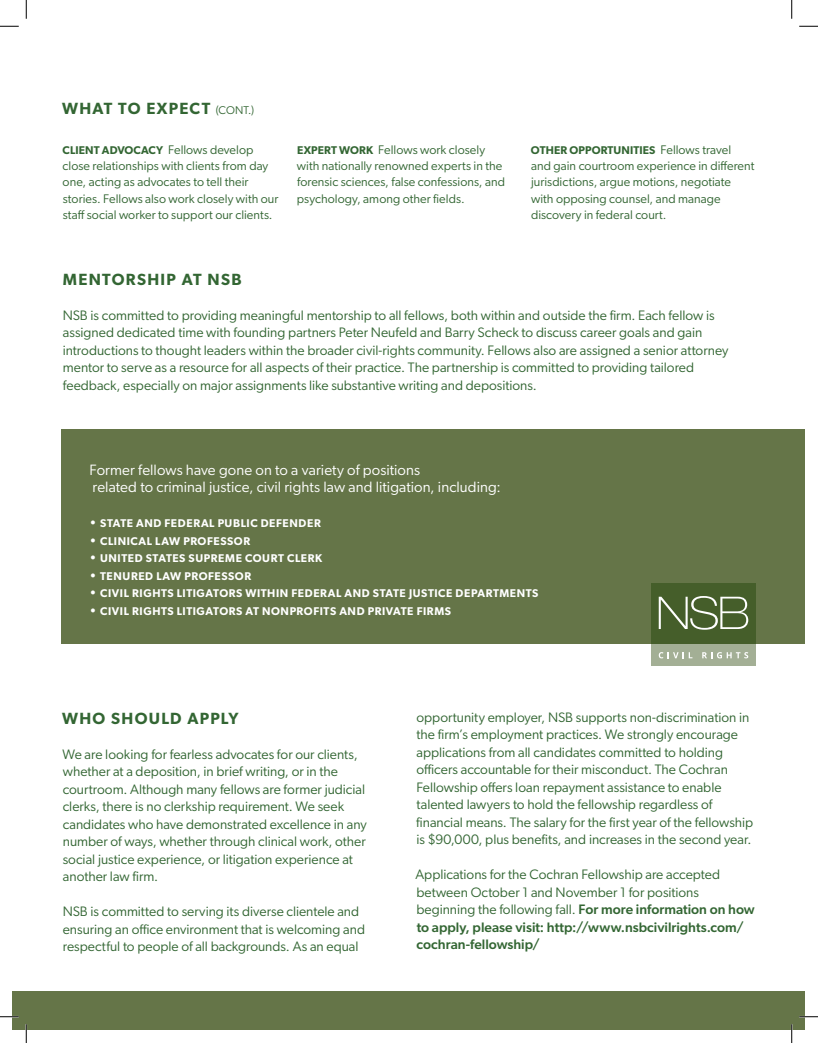
<style>
.page{position:relative;width:818px;height:1043px;background:#fff}
.page>*{position:absolute;margin:0;border:0;box-sizing:border-box;transform-origin:0 0}
.t1{font:600 16.25px "Gibson";letter-spacing:.08em;color:#363}
.t2{font:15px/17.5px "Gibson";letter-spacing:.005em;color:#fff}
.t3{font:13.75px/17.5px "Gibson";color:#363}
.t4{font:12.5px/16.2px "Gibson";letter-spacing:.005em;color:#363}
.t5{font:600 11.25px "Gibson";letter-spacing:.05em;color:#fff}
.t6{font:600 11.25px "Gibson";letter-spacing:.01em;color:#363}
.s1{font-weight:400;font-size:11.25px}
.s2{font-weight:400;font-size:12.5px}
.s3{font-weight:600;font-size:11.25px}
.s4{font-weight:500;font-size:12.5px}
.s5{font-weight:500}
</style>
<div class="page">
<div style="left:61px;top:429px;width:744px;height:214px;background:#657548"></div>
<div style="left:13px;top:991px;width:792px;height:39px;background:#657548"></div>
<div style="left:651px;top:643px;width:104px;height:23px;background:#a3af95"></div>
<div style="left:651px;top:583px;width:104px;height:60px;background:#455e2a"></div>
<svg style="left:658px;top:652px;width:34px;height:6px"></svg>
<svg style="left:702px;top:652px;width:46px;height:6px"></svg>
<svg style="left:658px;top:596px;width:90px;height:33px"></svg>
<svg style="left:0;top:25px;width:19px;height:2px"></svg>
<svg style="left:799px;top:25px;width:19px;height:2px"></svg>
<svg style="left:0;top:1015px;width:19px;height:2px"></svg>
<svg style="left:799px;top:1016px;width:19px;height:1px"></svg>
<svg style="left:25px;top:0;width:2px;height:19px"></svg>
<svg style="left:25px;top:1024px;width:2px;height:18px"></svg>
<svg style="left:791px;top:0;width:1px;height:19px"></svg>
<svg style="left:791px;top:1024px;width:1px;height:18px"></svg>
<p class="t1" style="left:62px;top:99px;width:193px">WHAT TO EXPECT <span class="s1">(CONT.)</span></p>
<p class="t6" style="left:63px;top:143px;width:192px">CLIENT ADVOCACY <span class="s2">Fellows develop</span></p>
<p class="t4" style="left:63px;top:158px;width:217px">close relationships with clients from day one, acting as advocates to tell their stories. Fellows also work closely with our staff social worker to support our clients.</p>
<p class="t4" style="left:297px;top:141px;width:210px"><span class="s3">EXPERT WORK</span> Fellows work closely with nationally renowned experts in the forensic sciences, false confessions, and psychology, among other fields.</p>
<p class="t6" style="left:531px;top:143px;width:202px">OTHER OPPORTUNITIES <span class="s2">Fellows travel</span></p>
<p class="t4" style="left:531px;top:158px;width:225px">and gain courtroom experience in different jurisdictions, argue motions, negotiate with opposing counsel, and manage discovery in federal court.</p>
<p class="t1" style="left:63px;top:269px;width:180px">MENTORSHIP AT NSB</p>
<p class="t3" style="left:63px;top:306px;width:667px">NSB is committed to providing meaningful mentorship to all fellows, both within and outside the firm. Each fellow is assigned dedicated time with founding partners Peter Neufeld and Barry Scheck to discuss career goals and gain introductions to thought leaders within the broader civil-rights community. Fellows also are assigned a senior attorney mentor to serve as a resource for all aspects of their practice. The partnership is committed to providing tailored feedback, especially on major assignments like substantive writing and depositions.</p>
<p class="t2" style="left:89px;top:461px;width:412px">Former fellows have gone on to a variety of positions<br>related to criminal justice, civil rights law and litigation, including:</p>
<p class="t5" style="left:89px;top:517px;width:233px"><span class="s4">•</span> STATE AND FEDERAL PUBLIC DEFENDER</p>
<p class="t5" style="left:89px;top:534px;width:162px"><span class="s4">•</span> CLINICAL LAW PROFESSOR</p>
<p class="t5" style="left:89px;top:552px;width:234px"><span class="s4">•</span> UNITED STATES SUPREME COURT CLERK</p>
<p class="t5" style="left:89px;top:569px;width:163px"><span class="s4">•</span> TENURED LAW PROFESSOR</p>
<p class="t5" style="left:89px;top:587px;width:450px"><span class="s4">•</span> CIVIL RIGHTS LITIGATORS WITHIN FEDERAL AND STATE JUSTICE DEPARTMENTS</p>
<p class="t5" style="left:89px;top:604px;width:363px"><span class="s4">•</span> CIVIL RIGHTS LITIGATORS AT NONPROFITS AND PRIVATE FIRMS</p>
<p class="t1" style="left:62px;top:708px;width:178px">WHO SHOULD APPLY</p>
<p class="t3" style="left:62px;top:745px;width:306px">We are looking for fearless advocates for our clients, whether at a deposition, in brief writing, or in the courtroom. Although many fellows are former judicial clerks, there is no clerkship requirement. We seek candidates who have demonstrated excellence in any number of ways, whether through clinical work, other social justice experience, or litigation experience at another law firm.</p>
<p class="t3" style="left:63px;top:902px;width:304px">NSB is committed to serving its diverse clientele and ensuring an office environment that is welcoming and respectful to people of all backgrounds. As an equal</p>
<p class="t3" style="left:416px;top:708px;width:338px">opportunity employer, NSB supports non-discrimination in the firm’s employment practices. We strongly encourage applications from all candidates committed to holding officers accountable for their misconduct. The Cochran Fellowship offers loan repayment assistance to enable talented lawyers to hold the fellowship regardless of financial means. The salary for the first year of the fellowship is $90,000, plus benefits, and increases in the second year.</p>
<p class="t3" style="left:415px;top:865px;width:341px">Applications for the Cochran Fellowship are accepted between October 1 and November 1 for positions beginning the following fall. <span class="s5">For more information on how to apply, please visit: http://www.nsbcivilrights.com/ cochran-fellowship/</span></p>
</div>
